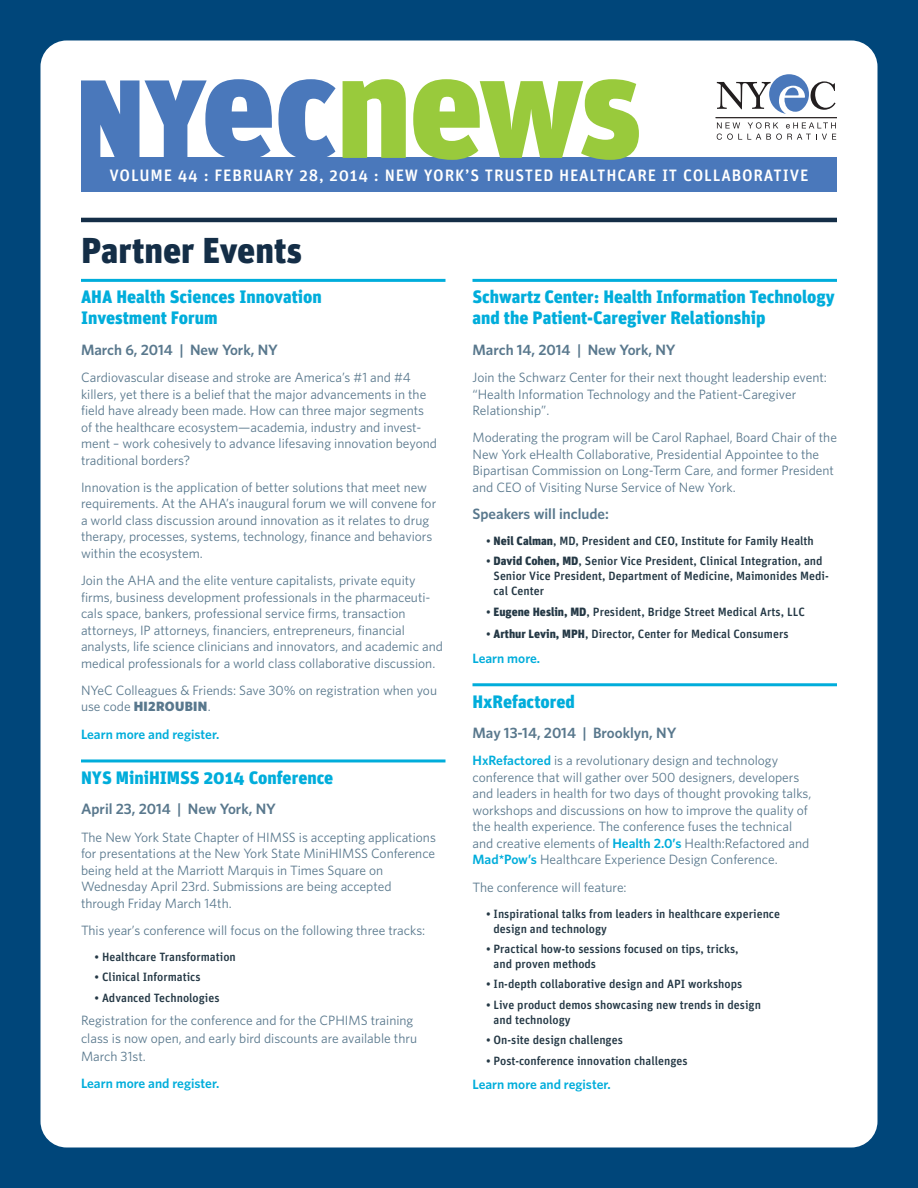
<style>
.page{position:relative;width:918px;height:1188px;background:#00467a}
.page>*{position:absolute;margin:0;border:0;box-sizing:border-box;transform-origin:0 0}
.t1{font:900 36px "Unit";color:#142e47}
.t2{font:900 18px/21px "Unit";color:#00addb}
.t3{font:500 16.5px "Unit";letter-spacing:.05em;color:#fff}
.t4{font:600 15px "Whitney";color:#59788d}
.t5{font:13.5px/16.5px "Whitney";color:#59788d}
.t6{font:600 13.5px "Whitney";color:#00addb}
.t7{font:500 12px/15px "Unit";color:#243845}
.s1{font-weight:900}
.s2{font-weight:600;color:#00addb}
</style>
<div class="page">
<div style="left:40px;top:40px;width:837px;height:1108px;background:#fff;border-radius:26px"></div>
<hr style="left:81px;top:279px;width:365px;height:3px;background:#00addb">
<hr style="left:81px;top:759px;width:365px;height:3px;background:#00addb">
<div style="left:81px;top:158px;width:756px;height:34px;background:#4a78bb"></div>
<hr style="left:716px;top:117px;width:121px;height:1px;background:#2e2929">
<svg style="left:717px;top:74px;width:119px;height:40px"></svg>
<svg style="left:717px;top:122px;width:119px;height:18px"></svg>
<svg style="left:278px;top:79px;width:58px;height:79px"></svg>
<svg style="left:343px;top:79px;width:63px;height:79px"></svg>
<svg style="left:413px;top:79px;width:226px;height:81px"></svg>
<svg style="left:81px;top:79px;width:191px;height:79px"></svg>
<hr style="left:472px;top:279px;width:365px;height:3px;background:#00addb">
<hr style="left:472px;top:683px;width:365px;height:3px;background:#00addb">
<hr style="left:81px;top:218px;width:756px;height:4px;background:#142e47">
<p class="t3" style="left:110px;top:169px;width:700px">VOLUME 44 : FEBRUARY 28, 2014 : NEW YORK’S TRUSTED HEALTHCARE IT COLLABORATIVE</p>
<h2 class="t1" style="left:81px;top:236px;width:223px">Partner Events</h2>
<h3 class="t2" style="left:81px;top:288px;width:242px">AHA Health Sciences Innovation<br>Investment Forum</h3>
<p class="t4" style="left:81px;top:344px;width:199px">March 6, 2014 | New York, NY</p>
<p class="t5" style="left:81px;top:370px;width:358px">Cardiovascular disease and stroke are America’s #1 and #4 killers, yet there is a belief that the major advancements in the field have already been made. How can three major segments of the healthcare ecosystem—academia, industry and invest&shy;ment – work cohesively to advance lifesaving innovation beyond traditional borders?</p>
<p class="t5" style="left:81px;top:480px;width:357px">Innovation is the application of better solutions that meet new requirements. At the AHA’s inaugural forum we will convene for a world class discussion around innovation as it relates to drug therapy, processes, systems, technology, finance and behaviors within the ecosystem.</p>
<p class="t5" style="left:81px;top:573px;width:363px">Join the AHA and the elite venture capitalists, private equity firms, business development professionals in the pharmaceuti&shy;cals space, bankers, professional service firms, transaction attorneys, IP attorneys, financiers, entrepreneurs, financial analysts, life science clinicians and innovators, and academic and medical professionals for a world class collaborative discussion.</p>
<p class="t5" style="left:81px;top:683px;width:358px">NYeC Colleagues &amp; Friends: Save 30% on registration when you use code <span class="s1">HI2ROUBIN</span>.</p>
<p class="t6" style="left:81px;top:729px;width:140px">Learn more and register.</p>
<h3 class="t2" style="left:81px;top:768px;width:254px">NYS MiniHIMSS 2014 Conference</h3>
<p class="t4" style="left:81px;top:804px;width:197px">April 23, 2014 | New York, NY</p>
<p class="t5" style="left:81px;top:830px;width:356px">The New York State Chapter of HIMSS is accepting applications for presentations at the New York State MiniHIMSS Conference being held at the Marriott Marquis in Times Square on Wednesday April 23rd. Submissions are being accepted through Friday March 14th.</p>
<p class="t5" style="left:81px;top:923px;width:346px">This year’s conference will focus on the following three tracks:</p>
<p class="t7" style="left:94px;top:950px;width:143px">• Healthcare Transformation</p>
<p class="t7" style="left:94px;top:971px;width:108px">• Clinical Informatics</p>
<p class="t7" style="left:94px;top:991px;width:127px">• Advanced Technologies</p>
<p class="t5" style="left:81px;top:1012px;width:338px;line-height:18px">Registration for the conference and for the CPHIMS training class is now open, and early bird discounts are available thru<br>March 31st.</p>
<p class="t6" style="left:81px;top:1079px;width:140px">Learn more and register.</p>
<h3 class="t2" style="left:472px;top:288px;width:364px">Schwartz Center: Health Information Technology and the Patient-Caregiver Relationship</h3>
<p class="t4" style="left:472px;top:344px;width:205px">March 14, 2014 | New York, NY</p>
<p class="t5" style="left:472px;top:370px;width:356px">Join the Schwarz Center for their next thought leadership event: “Health Information Technology and the Patient-Caregiver<br>Relationship”.</p>
<p class="t5" style="left:472px;top:430px;width:366px">Moderating the program will be Carol Raphael, Board Chair of the New York eHealth Collaborative, Presidential Appointee to the Bipartisan Commission on Long-Term Care, and former President and CEO of Visiting Nurse Service of New York.</p>
<p class="t4" style="left:472px;top:508px;width:138px">Speakers will include:</p>
<p class="t7" style="left:486px;top:534px;width:329px">• <span class="s1">Neil Calman</span>, MD, President and CEO, Institute for Family Health</p>
<p class="t7" style="left:494px;top:555px;width:337px;text-indent:-8px">• <span class="s1">David Cohen, MD</span>, Senior Vice President, Clinical Integration, and<br>Senior Vice President, Department of Medicine, Maimonides Medi&shy;cal Center</p>
<p class="t7" style="left:486px;top:605px;width:320px">• <span class="s1">Eugene Heslin, MD</span>, President, Bridge Street Medical Arts, LLC</p>
<p class="t7" style="left:486px;top:627px;width:304px">• <span class="s1">Arthur Levin, MPH</span>, Director, Center for Medical Consumers</p>
<p class="t6" style="left:472px;top:653px;width:69px">Learn more.</p>
<h3 class="t2" style="left:472px;top:692px;width:104px">HxRefactored</h3>
<p class="t4" style="left:472px;top:727px;width:206px">May 13-14, 2014 | Brooklyn, NY</p>
<p class="t5" style="left:472px;top:754px;width:340px"><span class="s2">HxRefactored</span> is a revolutionary design and technology conference that will gather over 500 designers, developers and leaders in health for two days of thought provoking talks, workshops and discussions on how to improve the quality of the health experience. The conference fuses the technical and creative elements of <span class="s2">Health 2.0’s</span> Health:Refactored and <span class="s2">Mad*Pow’s</span> Healthcare Experience Design Conference.</p>
<p class="t5" style="left:472px;top:880px;width:156px">The conference will feature:</p>
<p class="t7" style="left:494px;top:907px;width:288px;text-indent:-8px">• Inspirational talks from leaders in healthcare experience design and technology</p>
<p class="t7" style="left:494px;top:942px;width:247px;text-indent:-8px">• Practical how-to sessions focused on tips, tricks, and proven methods</p>
<p class="t7" style="left:486px;top:978px;width:258px">• In-depth collaborative design and API workshops</p>
<p class="t7" style="left:494px;top:998px;width:269px;text-indent:-8px">• Live product demos showcasing new trends in design and technology</p>
<p class="t7" style="left:486px;top:1034px;width:138px">• On-site design challenges</p>
<p class="t7" style="left:486px;top:1054px;width:203px">• Post-conference innovation challenges</p>
<p class="t6" style="left:472px;top:1080px;width:140px">Learn more and register.</p>
</div>
